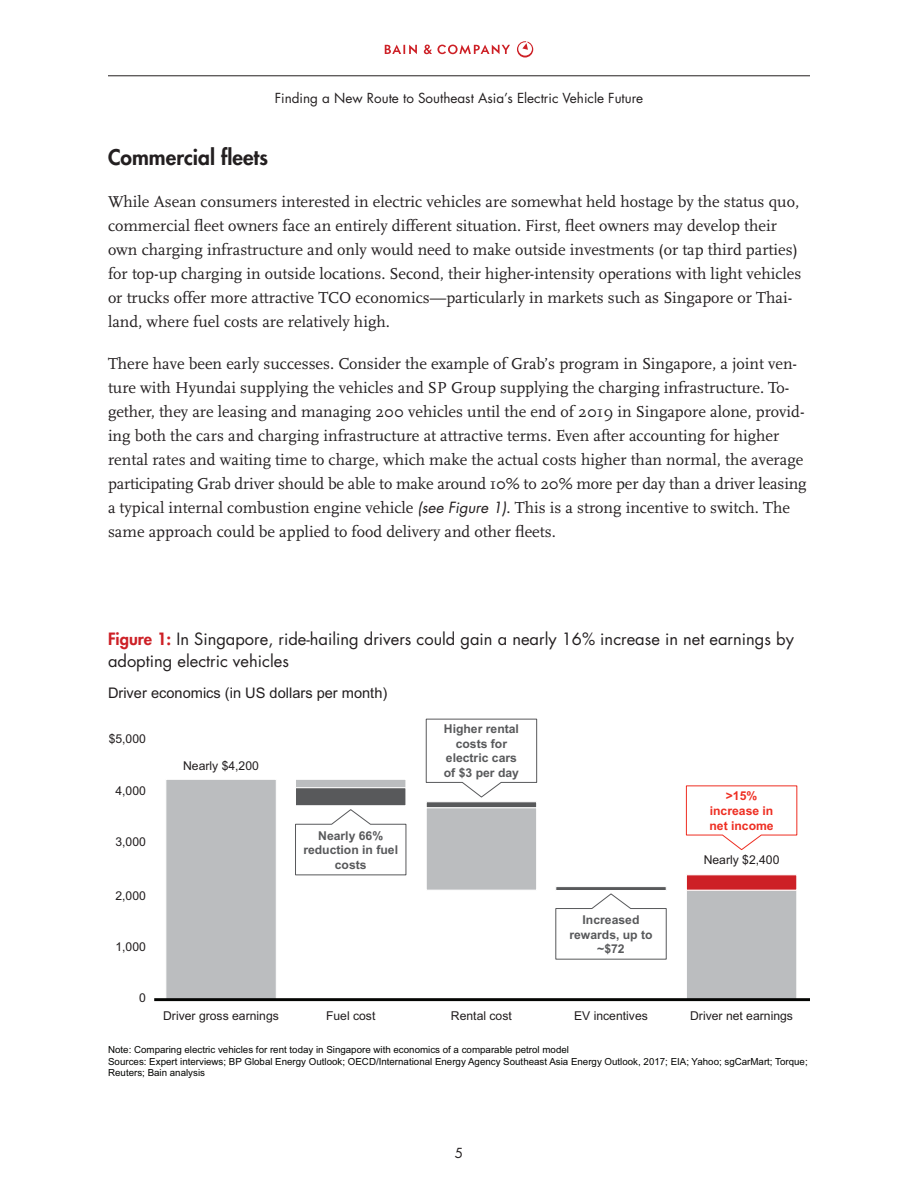
<style>
.page{position:relative;width:918px;height:1188px;background:#fff}
.page>*{position:absolute;margin:0;border:0;box-sizing:border-box;transform-origin:0 0}
.Subhead_1{font:800 21px "Futura";color:#231f20}
.Body_text{font:16.5px/24px "Scala";color:#231f20}
.Chart_tagline{font:16.5px/22.5px "Futura";color:#231f20}
.t1{font:14.55px "Arial";color:#211d1e}
.t2{font:13.5px "Futura";color:#231f20}
.t3{font:12.15px "Arial";color:#211d1e}
.t4{font:700 12.15px/14.5px "Arial";color:#58595b;text-align:center}
.t5{font:700 12.15px/14.5px "Arial";color:#ee2e22;text-align:center}
.t6{font:9.75px/11.7px "Arial";color:#040503}
.s1{font-family:"Futura";font-style:italic;font-size:15px}
.s2{font-weight:800;color:#cd2026}
</style>
<div class="page">
<hr style="left:108px;top:76px;width:702px;height:1px;background:#231f20">
<svg style="left:385px;top:45px;width:32px;height:9px"></svg>
<svg style="left:424px;top:45px;width:86px;height:9px"></svg>
<svg style="left:517px;top:41px;width:16px;height:17px"></svg>
<div style="left:166px;top:779px;width:110px;height:221px;background:#bbbdbf;border:1px solid #fff"></div>
<div style="left:295px;top:779px;width:111px;height:9px;background:#bbbdbf;border:1px solid #fff"></div>
<div style="left:295px;top:788px;width:111px;height:18px;background:#58595b;border:1px solid #fff"></div>
<div style="left:426px;top:808px;width:111px;height:82px;background:#bbbdbf;border:1px solid #fff"></div>
<svg style="left:426px;top:802px;width:111px;height:6px"></svg>
<div style="left:686px;top:890px;width:111px;height:110px;background:#bbbdbf;border:1px solid #fff"></div>
<div style="left:686px;top:875px;width:111px;height:15px;background:#cd2026"></div>
<hr style="left:156px;top:998px;width:653px;height:3px;background:#040503">
<svg style="left:295px;top:809px;width:111px;height:66px"></svg>
<svg style="left:426px;top:719px;width:111px;height:79px"></svg>
<svg style="left:686px;top:785px;width:111px;height:65px"></svg>
<svg style="left:556px;top:887px;width:110px;height:3px"></svg>
<svg style="left:555px;top:893px;width:112px;height:67px"></svg>
<p class="t2" style="left:275px;top:89px;width:370px">Finding a New Route to Southeast Asia’s Electric Vehicle Future</p>
<p class="Subhead_1" style="left:108px;top:143px;width:161px">Commercial fleets</p>
<p class="Body_text" style="left:108px;top:190px;width:695px">While Asean consumers interested in electric vehicles are somewhat held hostage by the status quo, commercial fleet owners face an entirely different situation. First, fleet owners may develop their own charging infrastructure and only would need to make outside investments (or tap third parties) for top-up charging in outside locations. Second, their higher-intensity operations with light vehicles or trucks offer more attractive TCO economics—particularly in markets such as Singapore or Thai&shy;land, where fuel costs are relatively high.</p>
<p class="Body_text" style="left:108px;top:352px;width:700px">There have been early successes. Consider the example of Grab’s program in Singapore, a joint ven&shy;ture with Hyundai supplying the vehicles and SP Group supplying the charging infrastructure. To&shy;gether, they are leasing and managing 200 vehicles until the end of 2019 in Singapore alone, provid&shy;ing both the cars and charging infrastructure at attractive terms. Even after accounting for higher rental rates and waiting time to charge, which make the actual costs higher than normal, the average participating Grab driver should be able to make around 10% to 20% more per day than a driver leasing a typical internal combustion engine vehicle <span class="s1">(see Figure 1)</span>. This is a strong incentive to switch. The same approach could be applied to food delivery and other fleets.</p>
<p class="Chart_tagline" style="left:108px;top:628px;width:687px"><span class="s2">Figure 1:</span> In Singapore, ride-hailing drivers could gain a nearly 16% increase in net earnings by adopting electric vehicles</p>
<p class="t1" style="left:108px;top:682px;width:281px">Driver economics (in US dollars per month)</p>
<p class="t3" style="left:109px;top:730px;width:39px">$5,000</p>
<p class="t3" style="left:116px;top:782px;width:32px">4,000</p>
<p class="t3" style="left:116px;top:834px;width:32px">3,000</p>
<p class="t3" style="left:116px;top:887px;width:32px">2,000</p>
<p class="t3" style="left:116px;top:939px;width:32px">1,000</p>
<p class="t3" style="left:139px;top:989px;width:8px">0</p>
<p class="t3" style="left:183px;top:757px;width:77px">Nearly $4,200</p>
<p class="t4" style="left:303px;top:828px;width:96px">Nearly 66% reduction in fuel costs</p>
<p class="t4" style="left:444px;top:722px;width:77px">Higher rental costs for electric cars of $3 per day</p>
<p class="t4" style="left:569px;top:913px;width:85px">Increased rewards, up to ~$72</p>
<p class="t5" style="left:709px;top:789px;width:66px">&gt;15% increase in net income</p>
<p class="t3" style="left:704px;top:852px;width:77px">Nearly $2,400</p>
<p class="t3" style="left:163px;top:1007px;width:117px">Driver gross earnings</p>
<p class="t3" style="left:326px;top:1007px;width:51px">Fuel cost</p>
<p class="t3" style="left:451px;top:1007px;width:62px">Rental cost</p>
<p class="t3" style="left:690px;top:1007px;width:104px">Driver net earnings</p>
<p class="t3" style="left:574px;top:1007px;width:75px">EV incentives</p>
<p class="t6" style="left:108px;top:1044px;width:701px">Note: Comparing electric vehicles for rent today in Singapore with economics of a comparable petrol model<br>Sources: Expert interviews; BP Global Energy Outlook; OECD/International Energy Agency Southeast Asia Energy Outlook, 2017; EIA; Yahoo; sgCarMart; Torque;<br>Reuters; Bain analysis</p>
<p class="t2" style="left:455px;top:1144px;width:10px">5</p>
</div>
